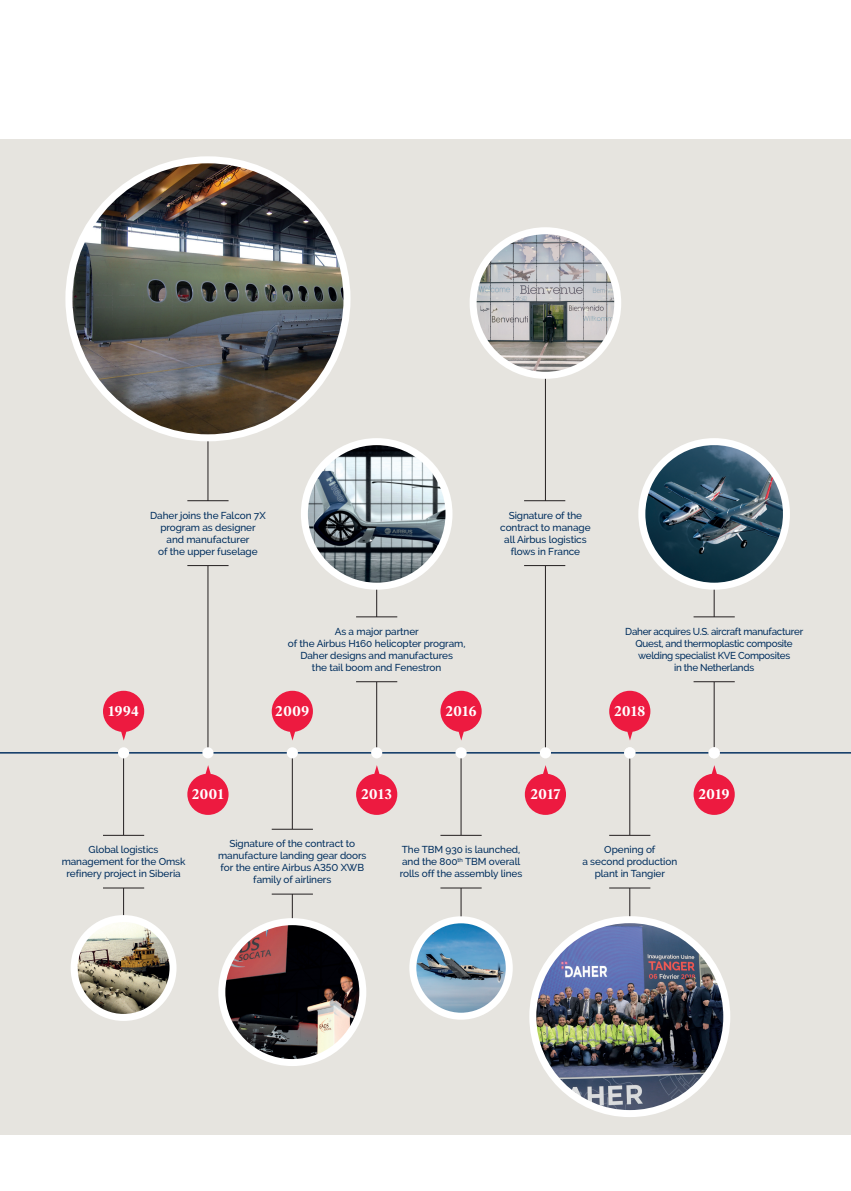
<style>
.page{position:relative;width:851px;height:1191px;background:#fff}
.page>*{position:absolute;margin:0;border:0;box-sizing:border-box;transform-origin:0 0}
.t1{font:700 14px "Ivar Headline";letter-spacing:.04em;color:#fff}
.t2{font:500 10px/12px "Raleway";letter-spacing:-.01em;color:#002e5e;text-align:center}
.t3{font:500 10px/12px "Raleway";letter-spacing:-.03em;color:#002e5e;text-align:center}
</style>
<div class="page">
<div style="left:0;top:139px;width:850px;height:995px;background:#e6e4df"></div>
<hr style="left:0;top:752px;width:850px;height:1px;background:#002e5e">
<hr style="left:545px;top:342px;width:1px;height:410px;background:#231f20">
<div style="left:490px;top:501px;width:110px;height:64px;background:#e6e4df"></div>
<img style="left:473px;top:231px;width:144px;height:144px;border-radius:72px">
<div style="left:469px;top:227px;width:152px;height:152px;border:7px solid #fff;border-radius:50%"></div>
<svg style="left:524px;top:765px;width:42px;height:50px"></svg>
<hr style="left:524px;top:500px;width:41px;height:1px;background:#231f20">
<hr style="left:524px;top:565px;width:41px;height:1px;background:#231f20">
<hr style="left:123px;top:753px;width:1px;height:192px;background:#231f20">
<div style="left:58px;top:835px;width:131px;height:52px;background:#e6e4df"></div>
<img style="left:74px;top:918px;width:99px;height:99px;border-radius:49px">
<div style="left:71px;top:915px;width:105px;height:106px;border:7px solid #fff;border-radius:50%"></div>
<svg style="left:103px;top:691px;width:41px;height:49px"></svg>
<hr style="left:103px;top:835px;width:41px;height:1px;background:#231f20">
<hr style="left:103px;top:887px;width:41px;height:1px;background:#231f20">
<hr style="left:376px;top:565px;width:1px;height:187px;background:#231f20">
<svg style="left:356px;top:765px;width:41px;height:50px"></svg>
<img style="left:304px;top:442px;width:145px;height:144px">
<div style="left:301px;top:438px;width:151px;height:151px;border:7px solid #fff;border-radius:50%"></div>
<hr style="left:356px;top:616px;width:41px;height:1px;background:#231f20">
<hr style="left:356px;top:681px;width:41px;height:1px;background:#231f20">
<hr style="left:292px;top:753px;width:1px;height:192px;background:#231f20">
<svg style="left:272px;top:691px;width:41px;height:49px"></svg>
<img style="left:222px;top:921px;width:141px;height:141px;border-radius:70px">
<div style="left:218px;top:918px;width:148px;height:148px;border:7px solid #fff;border-radius:50%"></div>
<hr style="left:272px;top:829px;width:41px;height:1px;background:#231f20">
<hr style="left:272px;top:894px;width:41px;height:1px;background:#231f20">
<hr style="left:461px;top:753px;width:1px;height:216px;background:#231f20">
<svg style="left:440px;top:691px;width:41px;height:49px"></svg>
<img style="left:413px;top:919px;width:96px;height:97px;border-radius:48px">
<div style="left:409px;top:916px;width:103px;height:103px;border:7px solid #fff;border-radius:50%"></div>
<hr style="left:440px;top:835px;width:41px;height:1px;background:#231f20">
<hr style="left:440px;top:887px;width:41px;height:1px;background:#231f20">
<hr style="left:208px;top:421px;width:1px;height:332px;background:#231f20">
<svg style="left:187px;top:765px;width:41px;height:50px"></svg>
<hr style="left:187px;top:500px;width:41px;height:1px;background:#231f20">
<hr style="left:187px;top:565px;width:41px;height:1px;background:#231f20">
<img style="left:69px;top:160px;width:278px;height:278px;border-radius:139px">
<div style="left:65px;top:156px;width:285px;height:285px;border:7px solid #fff;border-radius:50%"></div>
<svg style="left:609px;top:691px;width:41px;height:49px"></svg>
<hr style="left:629px;top:753px;width:1px;height:216px;background:#231f20">
<hr style="left:609px;top:835px;width:41px;height:1px;background:#231f20">
<hr style="left:609px;top:887px;width:41px;height:1px;background:#231f20">
<hr style="left:713px;top:565px;width:1px;height:187px;background:#231f20">
<svg style="left:693px;top:765px;width:41px;height:50px"></svg>
<img style="left:646px;top:444px;width:140px;height:140px">
<div style="left:638px;top:438px;width:151px;height:151px;border:7px solid #fff;border-radius:50%"></div>
<hr style="left:693px;top:616px;width:41px;height:1px;background:#231f20">
<hr style="left:693px;top:681px;width:41px;height:1px;background:#231f20">
<div style="left:118px;top:747px;width:11px;height:11px;background:#fff;border-radius:50%"></div>
<div style="left:202px;top:747px;width:11px;height:11px;background:#fff;border-radius:50%"></div>
<div style="left:287px;top:747px;width:11px;height:11px;background:#fff;border-radius:50%"></div>
<div style="left:371px;top:747px;width:11px;height:11px;background:#fff;border-radius:50%"></div>
<div style="left:455px;top:747px;width:11px;height:11px;background:#fff;border-radius:50%"></div>
<div style="left:539px;top:747px;width:12px;height:11px;background:#fff;border-radius:50%"></div>
<div style="left:708px;top:747px;width:11px;height:11px;background:#fff;border-radius:50%"></div>
<div style="left:624px;top:747px;width:11px;height:11px;background:#fff;border-radius:50%"></div>
<img style="left:532px;top:919px;width:194px;height:194px;border-radius:97px">
<div style="left:529px;top:916px;width:201px;height:201px;border:7px solid #fff;border-radius:50%"></div>
<p class="t2" style="left:150px;top:509px;width:117px">Daher joins the Falcon 7X program as designer<br>and manufacturer<br>of the upper fuselage</p>
<p class="t2" style="left:500px;top:509px;width:92px">Signature of the contract to manage all Airbus logistics flows in France</p>
<h1 class="t1" style="left:108px;top:703px;width:32px">1994</h1>
<p class="t2" style="left:288px;top:625px;width:179px">As a major partner<br>of the Airbus H160 helicopter program,<br>Daher designs and manufactures<br>the tail boom and Fenestron</p>
<h1 class="t1" style="left:275px;top:703px;width:35px">2009</h1>
<h1 class="t1" style="left:445px;top:703px;width:32px">2016</h1>
<p class="t3" style="left:625px;top:625px;width:179px">Daher acquires U.S. aircraft manufacturer Quest, and thermoplastic composite welding specialist KVE Composites<br>in the Netherlands</p>
<h1 class="t1" style="left:614px;top:703px;width:32px">2018</h1>
<h1 class="t1" style="left:192px;top:786px;width:33px">2001</h1>
<h1 class="t1" style="left:361px;top:786px;width:32px">2013</h1>
<h1 class="t1" style="left:530px;top:786px;width:31px">2017</h1>
<h1 class="t1" style="left:698px;top:786px;width:32px">2019</h1>
<p class="t2" style="left:62px;top:843px;width:125px">Global logistics management for the Omsk refinery project in Siberia</p>
<p class="t2" style="left:218px;top:837px;width:150px">Signature of the contract to manufacture landing gear doors for the entire Airbus A350 XWB family of airliners</p>
<p class="t2" style="left:400px;top:843px;width:124px;text-align:left">The TBM 930 is launched, and the 800<sup>th</sup> TBM overall rolls off the assembly lines</p>
<p class="t2" style="left:582px;top:843px;width:96px">Opening of<br>a second production plant in Tangier</p>
</div>
